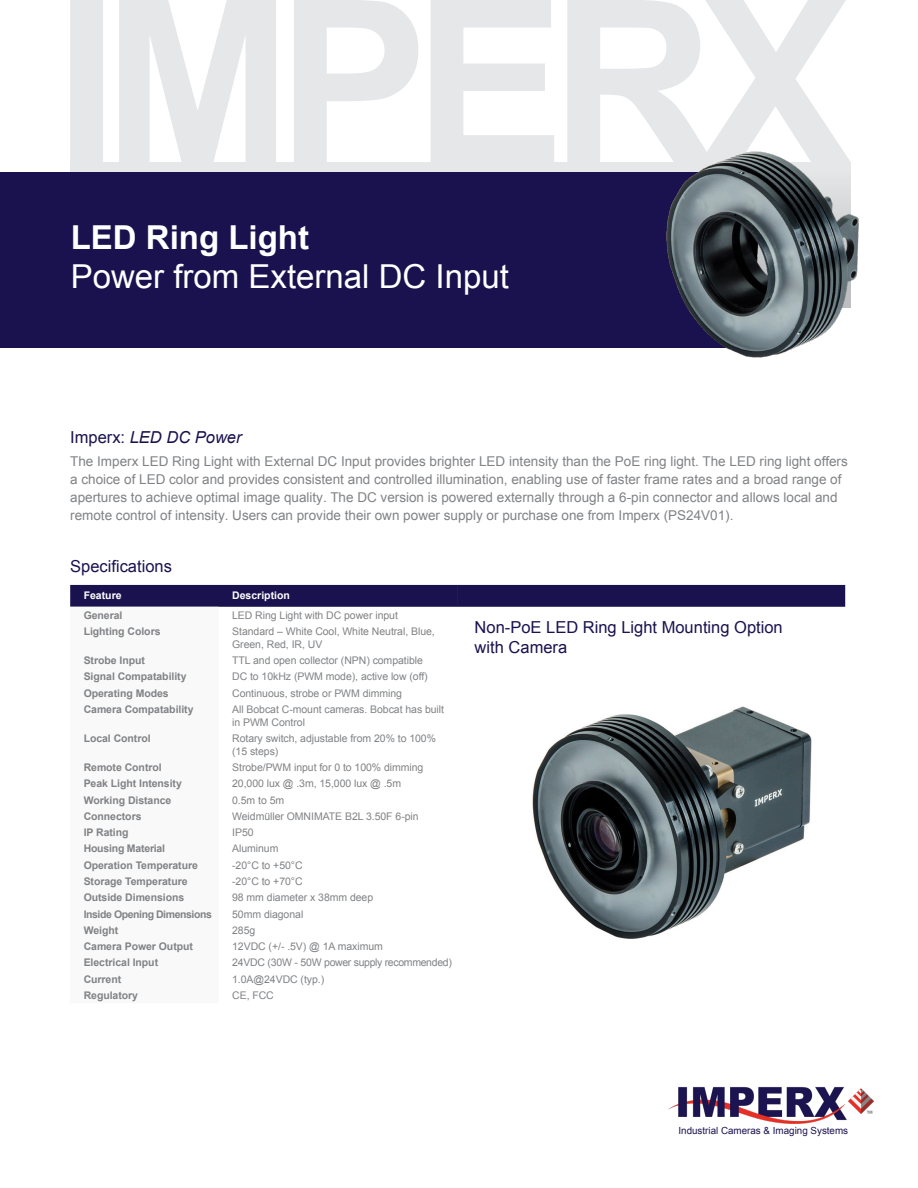
<style>
.page{position:relative;width:918px;height:1188px;background:#fff}
.page>*{position:absolute;margin:0;border:0;box-sizing:border-box;transform-origin:0 0}
.t1{font:33px/39.6px "Arial";color:#fff}
.t2{font:16.5px/19.8px "Arial";color:#1a124e}
.t3{font:italic 16.5px "Arial";color:#1a124e}
.t4{font:13.5px/18px "Arial";color:#808285}
.t5{font:10.5px/12.8px "Arial";letter-spacing:-.005em;color:#808285}
.t6{font:700 10.5px "Arial";letter-spacing:-.005em;color:#808285}
.t7{font:10.5px "Arial";letter-spacing:-.03em;color:#808285}
.t8{font:700 10.5px "Arial";letter-spacing:-.04em;color:#808285}
.t9{font:700 10.5px "Arial";color:#fff}
.t10{font:9.75px "Arial";color:#1a124e}
.s1{font-weight:700}
.s2{font-style:normal}
.s3{font-style:inherit}
</style>
<div class="page">
<svg style="left:70px;top:0;width:776px;height:162px;fill:#e6e7e9"></svg>
<img style="left:668px;top:1086px;width:206px;height:38px">
<div style="left:70px;top:162px;width:780px;height:146px;background:#e6e7e9"></div>
<div style="left:0;top:172px;width:726px;height:176px;background:#1a124e"></div>
<div style="left:70px;top:585px;width:775px;height:22px;background:#1a124e"></div>
<img style="left:596px;top:108px;width:263px;height:250px">
<img style="left:532px;top:706px;width:280px;height:233px">
<p class="t1" style="left:71px;top:218px;width:440px"><span class="s1">LED Ring Light<br></span>Power from External DC Input</p>
<p class="t3" style="left:70px;top:426px;width:173px"><span class="s2">Imperx:</span> LED DC Power</p>
<p class="t4" style="left:70px;top:453px;width:779px">The Imperx LED Ring Light with External DC Input provides brighter LED intensity than the PoE ring light. The LED ring light offers a choice of LED color and provides consistent and controlled illumination, enabling use of faster frame rates and a broad range of apertures to achieve optimal image quality. The DC version is powered externally through a 6-pin connector and allows local and remote control of intensity. Users can provide their own power supply or purchase one from Imperx (<span class="s3">PS24V01</span>).</p>
<p class="t2" style="left:70px;top:556px;width:103px">Specifications</p>
<p class="t9" style="left:84px;top:589px;width:39px">Feature</p>
<p class="t9" style="left:232px;top:589px;width:59px">Description</p>
<p class="t6" style="left:84px;top:608px;width:40px">General</p>
<p class="t5" style="left:232px;top:609px;width:167px">LED Ring Light with DC power input</p>
<p class="t6" style="left:84px;top:624px;width:78px">Lighting Colors</p>
<p class="t5" style="left:232px;top:625px;width:204px">Standard – White Cool, White Neutral, Blue,<br>Green, Red, IR, UV</p>
<p class="t6" style="left:84px;top:653px;width:63px">Strobe Input</p>
<p class="t5" style="left:232px;top:654px;width:192px">TTL and open collector (NPN) compatible</p>
<p class="t6" style="left:84px;top:670px;width:104px">Signal Compatability</p>
<p class="t5" style="left:232px;top:670px;width:197px">DC to 10kHz (PWM mode), active low (off)</p>
<p class="t6" style="left:84px;top:686px;width:87px">Operating Modes</p>
<p class="t5" style="left:232px;top:687px;width:171px">Continuous, strobe or PWM dimming</p>
<p class="t6" style="left:84px;top:702px;width:111px">Camera Compatability</p>
<p class="t5" style="left:232px;top:703px;width:213px">All Bobcat C-mount cameras. Bobcat has built in PWM Control</p>
<p class="t6" style="left:84px;top:731px;width:69px">Local Control</p>
<p class="t5" style="left:232px;top:732px;width:205px">Rotary switch, adjustable from 20% to 100% (15 steps)</p>
<p class="t6" style="left:84px;top:760px;width:80px">Remote Control</p>
<p class="t5" style="left:232px;top:761px;width:193px">Strobe/PWM input for 0 to 100% dimming</p>
<p class="t6" style="left:84px;top:777px;width:100px">Peak Light Intensity</p>
<p class="t5" style="left:232px;top:777px;width:170px">20,000 lux @ .3m, 15,000 lux @ .5m</p>
<p class="t6" style="left:84px;top:793px;width:89px">Working Distance</p>
<p class="t5" style="left:232px;top:794px;width:54px">0.5m to 5m</p>
<p class="t6" style="left:84px;top:809px;width:59px">Connectors</p>
<p class="t5" style="left:232px;top:810px;width:188px">Weidmüller OMNIMATE B2L 3.50F 6-pin</p>
<p class="t6" style="left:84px;top:825px;width:46px">IP Rating</p>
<p class="t5" style="left:232px;top:826px;width:23px">IP50</p>
<p class="t6" style="left:84px;top:842px;width:83px">Housing Material</p>
<p class="t5" style="left:232px;top:842px;width:48px">Aluminum</p>
<p class="t6" style="left:84px;top:858px;width:116px">Operation Temperature</p>
<p class="t5" style="left:232px;top:859px;width:72px">-20°C to +50°C</p>
<p class="t6" style="left:84px;top:874px;width:105px">Storage Temperature</p>
<p class="t5" style="left:232px;top:875px;width:72px">-20°C to +70°C</p>
<p class="t6" style="left:84px;top:891px;width:102px">Outside Dimensions</p>
<p class="t5" style="left:232px;top:891px;width:143px">98 mm diameter x 38mm deep</p>
<p class="t8" style="left:84px;top:907px;width:130px">Inside Opening Dimensions</p>
<p class="t5" style="left:232px;top:908px;width:73px">50mm diagonal</p>
<p class="t6" style="left:84px;top:923px;width:36px">Weight</p>
<p class="t5" style="left:232px;top:924px;width:25px">285g</p>
<p class="t6" style="left:84px;top:939px;width:111px">Camera Power Output</p>
<p class="t5" style="left:232px;top:940px;width:152px">12VDC (+/- .5V) @ 1A maximum</p>
<p class="t6" style="left:84px;top:956px;width:76px">Electrical Input</p>
<p class="t7" style="left:232px;top:956px;width:221px">24VDC (30W - 50W power supply recommended)</p>
<p class="t6" style="left:84px;top:972px;width:39px">Current</p>
<p class="t5" style="left:232px;top:973px;width:94px">1.0A@24VDC (typ.)</p>
<p class="t6" style="left:84px;top:988px;width:56px">Regulatory</p>
<p class="t5" style="left:232px;top:989px;width:43px">CE, FCC</p>
<p class="t2" style="left:475px;top:617px;width:310px">Non-PoE LED Ring Light Mounting Option with Camera</p>
<p class="t10" style="left:679px;top:1124px;width:171px">Industrial Cameras &amp; Imaging Systems</p>
</div>
